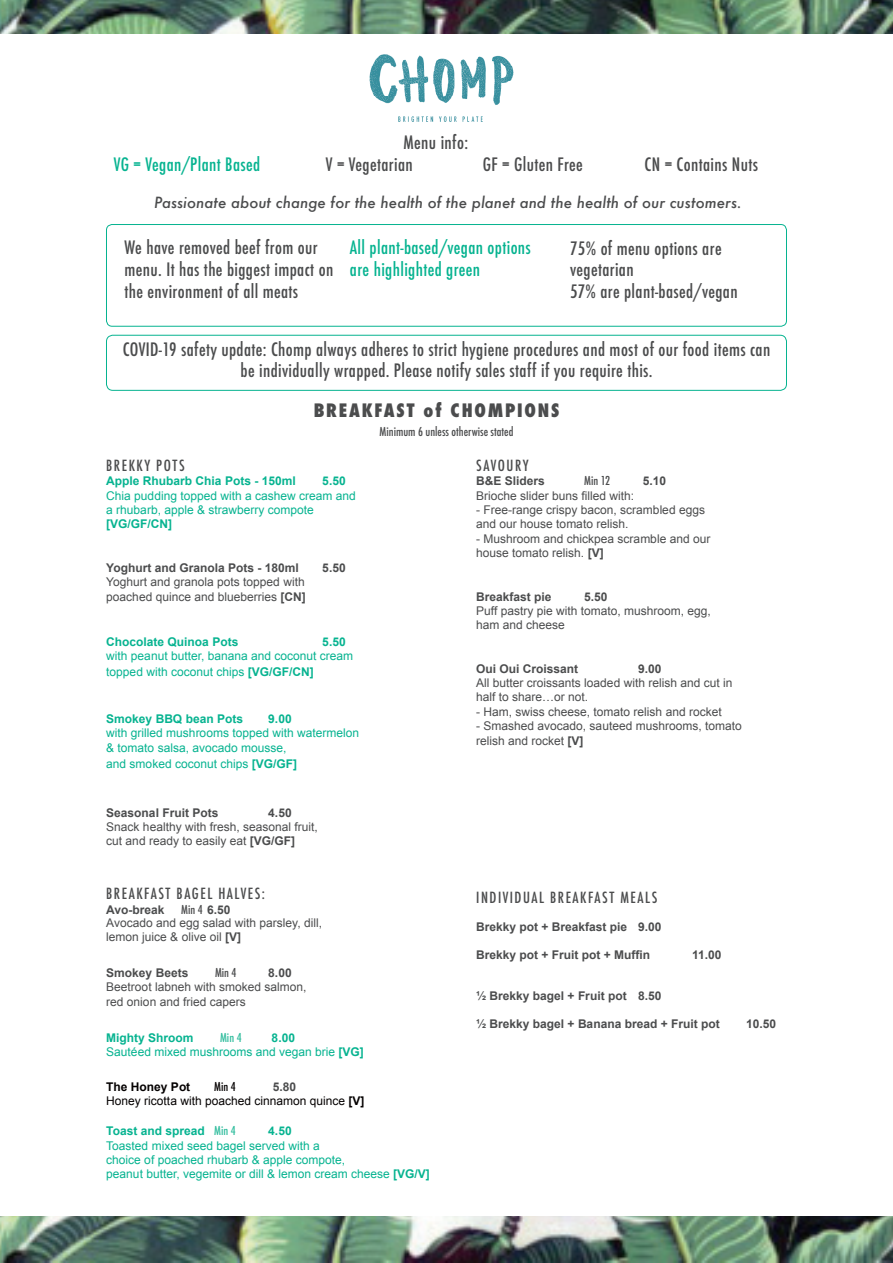
<style>
.page{position:relative;width:893px;height:1263px;background:#fff}
.page>*{position:absolute;margin:0;border:0;box-sizing:border-box;transform-origin:0 0}
.t1{font:500 condensed 18px/21.6px "Futura";letter-spacing:.02em;color:#4b4c4d}
.t2{font:500 condensed 18px/21.6px "Futura";letter-spacing:.02em;color:#06b390}
.t3{font:800 condensed 18px "Futura";letter-spacing:.1em;color:#4b4c4d}
.t4{font:italic 500 15px "Futura";color:#4b4c4d}
.t5{font:500 condensed 15px "Futura";letter-spacing:.1em;color:#4b4c4d}
.t6{font:12px/14.4px "Arial";color:#4b4c4d}
.t7{font:12px/14.4px "Arial";color:#06b390}
.t8{font:700 12px "Arial";color:#4b4c4d}
.t9{font:700 12px "Arial";color:#06b390}
.t10{font:500 condensed 12px "Futura";color:#4b4c4d}
.t11{font:12px/13.5px "Arial";color:#040101}
.t12{font:700 12px "Arial";color:#040101}
.t13{font:500 condensed 12px "Futura";color:#32bd9e}
.t14{font:500 condensed 12px "Futura";color:#040101}
.s1{font-weight:700}
.s2{font-family:"Arial";font-weight:700;font-stretch:normal}
.s3{font-weight:700;color:#4b4c4d}
.s4{font-family:"Futura";font-weight:500;font-stretch:condensed;color:#32bd9e}
</style>
<div class="page">
<img style="left:0;top:0;width:893px;height:1263px">
<div style="left:0;top:34px;width:893px;height:1181px;background:#fff"></div>
<img style="left:369px;top:54px;width:145px;height:68px">
<div style="left:106px;top:224px;width:681px;height:102px;border:1px solid #06b390;border-radius:6px"></div>
<div style="left:106px;top:335px;width:681px;height:55px;border:1px solid #06b390;border-radius:6px"></div>
<h1 class="t1" style="left:404px;top:132px;width:66px">Menu info:</h1>
<h1 class="t2" style="left:114px;top:153px;width:148px">VG = Vegan/Plant Based</h1>
<h1 class="t1" style="left:326px;top:153px;width:88px">V = Vegetarian</h1>
<h1 class="t1" style="left:483px;top:153px;width:102px">GF = Gluten Free</h1>
<h1 class="t1" style="left:645px;top:153px;width:115px">CN = Contains Nuts</h1>
<p class="t4" style="left:154px;top:192px;width:589px">Passionate about change for the health of the planet and the health of our customers.</p>
<h1 class="t1" style="left:125px;top:237px;width:210px">We have removed beef from our menu. It has the biggest impact on the environment of all meats</h1>
<h1 class="t2" style="left:350px;top:237px;width:182px">All plant-based/vegan options are highlighted green</h1>
<h1 class="t1" style="left:570px;top:237px;width:169px">75% of menu options are vegetarian<br>57% are plant-based/vegan</h1>
<h1 class="t1" style="left:123px;top:338px;width:649px;text-align:center">COVID-19 safety update: Chomp always adheres to strict hygiene procedures and most of our food items can be individually wrapped. Please notify sales staff if you require this.</h1>
<h1 class="t3" style="left:314px;top:398px;width:247px">BREAKFAST of CHOMPIONS</h1>
<p class="t5" style="left:106px;top:456px;width:80px">BREKKY POTS</p>
<p class="t9" style="left:106px;top:473px;width:191px">Apple Rhubarb Chia Pots - 150ml</p>
<p class="t9" style="left:322px;top:473px;width:25px">5.50</p>
<p class="t7" style="left:106px;top:488px;width:251px">Chia pudding topped with a cashew cream and a rhubarb, apple &amp; strawberry compote</p>
<p class="t9" style="left:106px;top:516px;width:67px">[VG/GF/CN]</p>
<p class="t8" style="left:106px;top:560px;width:194px">Yoghurt and Granola Pots - 180ml</p>
<p class="t8" style="left:322px;top:560px;width:25px">5.50</p>
<p class="t6" style="left:106px;top:575px;width:201px">Yoghurt and granola pots topped with poached quince and blueberries <span class="s1">[CN]</span></p>
<p class="t9" style="left:106px;top:633px;width:134px">Chocolate Quinoa Pots</p>
<p class="t9" style="left:322px;top:633px;width:25px">5.50</p>
<p class="t7" style="left:106px;top:648px;width:248px;line-height:16.2px">with peanut butter, banana and coconut cream topped with coconut chips <span class="s1">[VG/GF/CN]</span></p>
<p class="t9" style="left:106px;top:711px;width:138px">Smokey BBQ bean Pots</p>
<p class="t9" style="left:268px;top:711px;width:25px">9.00</p>
<p class="t7" style="left:106px;top:726px;width:254px">with grilled mushrooms topped with watermelon &amp; tomato salsa, avocado mousse,</p>
<p class="t7" style="left:106px;top:757px;width:192px">and smoked coconut chips <span class="s1">[VG/GF]</span></p>
<p class="t8" style="left:106px;top:804px;width:114px">Seasonal Fruit Pots</p>
<p class="t8" style="left:268px;top:804px;width:25px">4.50</p>
<p class="t6" style="left:106px;top:820px;width:213px">Snack healthy with fresh, seasonal fruit, cut and ready to easily eat <span class="s1">[VG/GF]</span></p>
<p class="t10" style="left:380px;top:424px;width:135px">Minimum 6 unless otherwise stated</p>
<p class="t5" style="left:476px;top:456px;width:54px">SAVOURY</p>
<p class="t8" style="left:476px;top:473px;width:70px">B&amp;E Sliders</p>
<p class="t10" style="left:584px;top:473px;width:27px">Min 12</p>
<p class="t8" style="left:643px;top:473px;width:25px">5.10</p>
<p class="t6" style="left:476px;top:488px;width:160px">Brioche slider buns filled with:</p>
<p class="t6" style="left:476px;top:503px;width:230px">- Free-range crispy bacon, scrambled eggs and our house tomato relish.</p>
<p class="t6" style="left:476px;top:532px;width:236px">- Mushroom and chickpea scramble and our house tomato relish. <span class="s1">[V]</span></p>
<p class="t8" style="left:476px;top:588px;width:77px">Breakfast pie</p>
<p class="t8" style="left:584px;top:588px;width:25px">5.50</p>
<p class="t6" style="left:476px;top:604px;width:236px">Puff pastry pie with tomato, mushroom, egg, ham and cheese</p>
<p class="t8" style="left:476px;top:660px;width:104px">Oui Oui Croissant</p>
<p class="t8" style="left:638px;top:660px;width:25px">9.00</p>
<p class="t6" style="left:476px;top:676px;width:258px">All butter croissants loaded with relish and cut in half to share…or not.</p>
<p class="t6" style="left:476px;top:704px;width:247px">- Ham, swiss cheese, tomato relish and rocket</p>
<p class="t6" style="left:476px;top:719px;width:267px">- Smashed avocado, sauteed mushrooms, tomato relish and rocket <span class="s1">[V]</span></p>
<p class="t5" style="left:106px;top:884px;width:160px">BREAKFAST BAGEL HALVES:</p>
<p class="t8" style="left:106px;top:902px;width:60px">Avo-break</p>
<p class="t10" style="left:181px;top:902px;width:51px">Min 4 <span class="s2">6.50</span></p>
<p class="t6" style="left:106px;top:916px;width:217px;line-height:13.5px">Avocado and egg salad with parsley, dill, lemon juice &amp; olive oil <span class="s1">[V]</span></p>
<p class="t8" style="left:106px;top:965px;width:84px">Smokey Beets</p>
<p class="t10" style="left:215px;top:965px;width:23px">Min 4</p>
<p class="t8" style="left:268px;top:965px;width:25px">8.00</p>
<p class="t6" style="left:106px;top:980px;width:202px">Beetroot labneh with smoked salmon, red onion and fried capers</p>
<p class="t9" style="left:106px;top:1029px;width:89px">Mighty Shroom</p>
<p class="t13" style="left:220px;top:1029px;width:23px">Min 4</p>
<p class="t7" style="left:106px;top:1030px;width:259px;text-indent:165px"><span class="s1">8.00<br></span>Sautéed mixed mushrooms and vegan brie <span class="s1">[VG]</span></p>
<p class="t12" style="left:106px;top:1079px;width:86px">The Honey Pot</p>
<p class="t14" style="left:214px;top:1079px;width:23px">Min 4</p>
<p class="t11" style="left:106px;top:1080px;width:260px;text-indent:166px"><span class="s3">5.80<br></span>Honey ricotta with poached cinnamon quince <span class="s1">[V]</span></p>
<p class="t9" style="left:106px;top:1123px;width:131px">Toast and spread <span class="s4">Min 4</span></p>
<p class="t9" style="left:268px;top:1123px;width:25px">4.50</p>
<p class="t7" style="left:106px;top:1138px;width:325px">Toasted mixed seed bagel served with a<br>choice of poached rhubarb &amp; apple compote,<br>peanut butter, vegemite or dill &amp; lemon cream cheese <span class="s1">[VG/V]</span></p>
<p class="t5" style="left:476px;top:888px;width:183px">INDIVIDUAL BREAKFAST MEALS</p>
<p class="t8" style="left:476px;top:919px;width:187px">Brekky pot + Breakfast pie 9.00</p>
<p class="t8" style="left:476px;top:947px;width:176px">Brekky pot + Fruit pot + Muffin</p>
<p class="t8" style="left:692px;top:947px;width:31px">11.00</p>
<p class="t8" style="left:476px;top:988px;width:187px">½ Brekky bagel + Fruit pot 8.50</p>
<p class="t8" style="left:476px;top:1016px;width:245px">½ Brekky bagel + Banana bread + Fruit pot</p>
<p class="t8" style="left:746px;top:1016px;width:32px">10.50</p>
</div>
